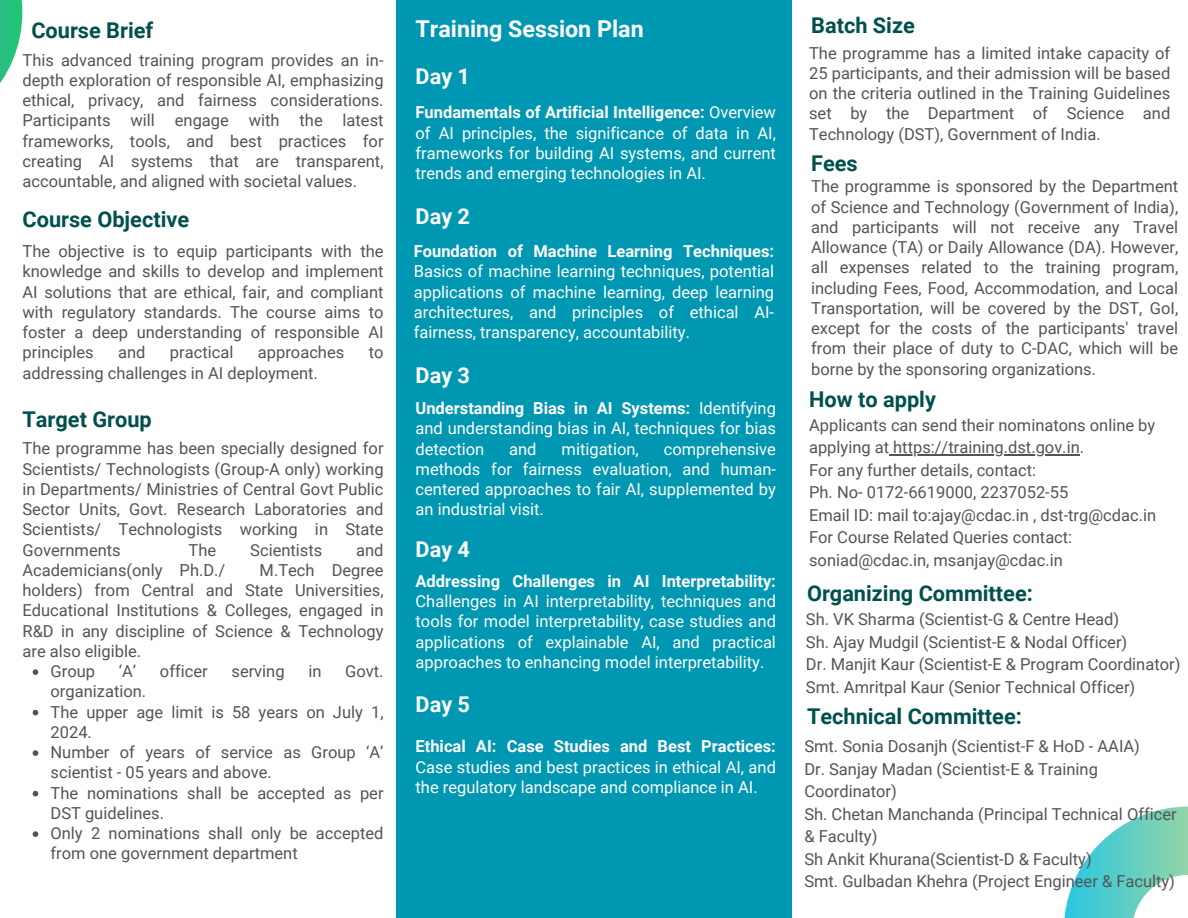
<style>
.page{position:relative;width:1188px;height:918px;background:#fff}
.page>*{position:absolute;margin:0;border:0;box-sizing:border-box;transform-origin:0 0}
.t1{font:700 23.25px "Roboto";color:#fff}
.t2{font:700 21.75px "Roboto";color:#00504e}
.t3{font:700 21.75px "Roboto";color:#fff}
.t4{font:16.5px/20.2px "Roboto";color:#545454}
.t5{font:16.5px/20.2px "Roboto";color:#fff;text-align:justify}
.s1{font-weight:700}
</style>
<div class="page">
<div style="left:396px;top:0;width:396px;height:917px;background:#0097b2"></div>
<svg style="left:0;top:0;width:22px;height:83px;fill:#27c280"></svg>
<svg style="left:1064px;top:807px;width:124px;height:111px"></svg>
<svg style="left:33px;top:669px;width:5px;height:6px"></svg>
<svg style="left:33px;top:710px;width:5px;height:5px"></svg>
<svg style="left:33px;top:750px;width:5px;height:6px"></svg>
<svg style="left:33px;top:791px;width:5px;height:5px"></svg>
<svg style="left:33px;top:831px;width:5px;height:6px"></svg>
<hr style="left:889px;top:454px;width:191px;height:2px;background:#545454">
<h1 class="t2" style="left:31px;top:17px;width:123px">Course Brief</h1>
<p class="t4" style="left:23px;top:50px;width:363px;text-align:justify">This advanced training program provides an in&shy;depth exploration of responsible AI, emphasizing ethical, privacy, and fairness considerations.<br>Participants will engage with the latest frameworks, tools, and best practices for creating AI systems that are transparent, accountable, and aligned with societal values.</p>
<p class="t2" style="left:23px;top:207px;width:168px">Course Objective</p>
<h1 class="t4" style="left:23px;top:241px;width:363px;text-align:justify">The objective is to equip participants with the knowledge and skills to develop and implement AI solutions that are ethical, fair, and compliant with regulatory standards. The course aims to foster a deep understanding of responsible AI principles</h1>
<h1 class="t4" style="left:118px;top:343px;width:29px">and</h1>
<h1 class="t4" style="left:170px;top:343px;width:65px">practical</h1>
<h1 class="t4" style="left:258px;top:343px;width:88px">approaches</h1>
<h1 class="t4" style="left:369px;top:343px;width:16px">to</h1>
<h1 class="t4" style="left:23px;top:363px;width:297px">addressing challenges in AI deployment.</h1>
<p class="t2" style="left:23px;top:406px;width:131px">Target Group</p>
<h1 class="t4" style="left:23px;top:439px;width:363px;text-align:justify">The programme has been specially designed for Scientists/ Technologists (Group-A only) working in Departments/ Ministries of Central Govt Public Sector Units, Govt. Research Laboratories and Scientists/ Technologists working in State Governments</h1>
<h1 class="t4" style="left:189px;top:540px;width:29px">The</h1>
<h1 class="t4" style="left:250px;top:540px;width:74px">Scientists</h1>
<h1 class="t4" style="left:356px;top:540px;width:29px">and</h1>
<h1 class="t4" style="left:23px;top:560px;width:204px">Academicians(only Ph.D./</h1>
<h1 class="t4" style="left:23px;top:560px;width:363px;text-align:justify;text-indent:237px">M.Tech Degree holders) from Central and State Universities, Educational Institutions &amp; Colleges, engaged in R&amp;D in any discipline of Science &amp; Technology are also eligible.</h1>
<p class="t4" style="left:51px;top:661px;width:46px">Group</p>
<p class="t4" style="left:119px;top:661px;width:19px">‘A’</p>
<p class="t4" style="left:160px;top:661px;width:49px">officer</p>
<p class="t4" style="left:232px;top:661px;width:55px">serving</p>
<p class="t4" style="left:308px;top:661px;width:15px">in</p>
<p class="t4" style="left:345px;top:661px;width:40px">Govt.</p>
<p class="t4" style="left:51px;top:682px;width:97px">organization.</p>
<p class="t4" style="left:51px;top:702px;width:335px">The upper age limit is 58 years on July 1,<br>2024.</p>
<p class="t4" style="left:51px;top:742px;width:335px">Number of years of service as Group ‘A’ scientist - 05 years and above.</p>
<p class="t4" style="left:51px;top:783px;width:335px">The nominations shall be accepted as per<br>DST guidelines.</p>
<p class="t4" style="left:51px;top:823px;width:335px">Only 2 nominations shall only be accepted from one government department</p>
<p class="t1" style="left:416px;top:16px;width:230px">Training Session Plan</p>
<h1 class="t3" style="left:416px;top:64px;width:56px">Day 1</h1>
<h1 class="t5" style="left:416px;top:103px;width:362px"><span class="s1">Fundamentals of Artificial Intelligence:</span> Overview of AI principles, the significance of data in AI, frameworks for building AI systems, and current trends and emerging technologies in AI.</h1>
<p class="t3" style="left:416px;top:204px;width:56px">Day 2</p>
<p class="t5" style="left:414px;top:241px;width:362px"><span class="s1">Foundation of Machine Learning Techniques:<br></span>Basics of machine learning techniques, potential applications of machine learning, deep learning architectures, and principles of ethical AI&shy;fairness, transparency, accountability.</p>
<p class="t3" style="left:416px;top:363px;width:56px">Day 3</p>
<p class="t5" style="left:416px;top:398px;width:362px"><span class="s1">Understanding Bias in AI Systems:</span> Identifying and understanding bias in AI, techniques for bias detection</p>
<p class="t5" style="left:416px;top:439px;width:362px;text-indent:248px">comprehensive methods for fairness evaluation, and human&shy;centered approaches to fair AI, supplemented by an industrial visit.</p>
<p class="t3" style="left:416px;top:537px;width:56px">Day 4</p>
<p class="t5" style="left:416px;top:571px;width:362px"><span class="s1">Addressing Challenges in AI Interpretability:<br></span>Challenges in AI interpretability, techniques and tools for model interpretability, case studies and applications of explainable AI, and practical approaches to enhancing model interpretability.</p>
<h1 class="t3" style="left:416px;top:692px;width:56px">Day 5</h1>
<h1 class="t5" style="left:416px;top:737px;width:362px"><span class="s1">Ethical AI: Case Studies and Best Practices:<br></span>Case studies and best practices in ethical AI, and the regulatory landscape and compliance in AI.</h1>
<p class="t5" style="left:509px;top:439px;width:29px">and</p>
<p class="t5" style="left:562px;top:439px;width:79px">mitigation,</p>
<p class="t2" style="left:811px;top:12px;width:105px">Batch Size</p>
<h1 class="t4" style="left:809px;top:43px;width:363px;text-align:justify">The programme has a limited intake capacity of 25 participants, and their admission will be based on the criteria outlined in the Training Guidelines set by the Department of Science and Technology (DST), Government of India.</h1>
<p class="t2" style="left:811px;top:151px;width:48px">Fees</p>
<h1 class="t4" style="left:811px;top:177px;width:369px;text-align:justify">The programme is sponsored by the Department of Science and Technology (Government of India), and participants will not receive any Travel Allowance (TA) or Daily Allowance (DA). However, all expenses related to the training program, including Fees, Food, Accommodation, and Local Transportation, will be covered by the DST, GoI, except for the costs of the participants' travel from their place of duty to C-DAC, which will be borne by the sponsoring organizations.</h1>
<p class="t2" style="left:809px;top:386px;width:128px">How to apply</p>
<h1 class="t4" style="left:809px;top:414px;width:348px;line-height:22.5px">Applicants can send their nominatons online by applying at https://training.dst.gov.in.</h1>
<p class="t4" style="left:809px;top:459px;width:261px;line-height:22.5px">For any further details, contact:<br>Ph. No- 0172-6619000, 2237052-55</p>
<p class="t4" style="left:809px;top:505px;width:349px">Email ID: mail to:ajay@cdac.in , dst-trg@cdac.in</p>
<p class="t4" style="left:809px;top:528px;width:265px">For Course Related Queries contact:</p>
<p class="t4" style="left:809px;top:550px;width:255px">soniad@cdac.in, msanjay@cdac.in</p>
<p class="t2" style="left:807px;top:581px;width:227px">Organizing Committee:</p>
<h1 class="t4" style="left:806px;top:610px;width:315px">Sh. VK Sharma (Scientist-G &amp; Centre Head)</h1>
<p class="t4" style="left:806px;top:632px;width:323px">Sh. Ajay Mudgil (Scientist-E &amp; Nodal Officer)</p>
<p class="t4" style="left:806px;top:655px;width:376px">Dr. Manjit Kaur (Scientist-E &amp; Program Coordinator)</p>
<p class="t4" style="left:806px;top:677px;width:331px">Smt. Amritpal Kaur (Senior Technical Officer)</p>
<p class="t2" style="left:807px;top:704px;width:216px">Technical Committee:</p>
<h1 class="t4" style="left:804px;top:737px;width:337px">Smt. Sonia Dosanjh (Scientist-F &amp; HoD - AAIA)</h1>
<p class="t4" style="left:804px;top:758px;width:295px;line-height:22.5px">Dr. Sanjay Madan (Scientist-E &amp; Training<br>Coordinator)</p>
<h1 class="t4" style="left:804px;top:803px;width:374px;line-height:22.5px">Sh. Chetan Manchanda (Principal Technical Officer &amp; Faculty)</h1>
<p class="t4" style="left:804px;top:849px;width:289px">Sh Ankit Khurana(Scientist-D &amp; Faculty)</p>
<h1 class="t4" style="left:804px;top:872px;width:372px">Smt. Gulbadan Khehra (Project Engineer &amp; Faculty)</h1>
</div>
